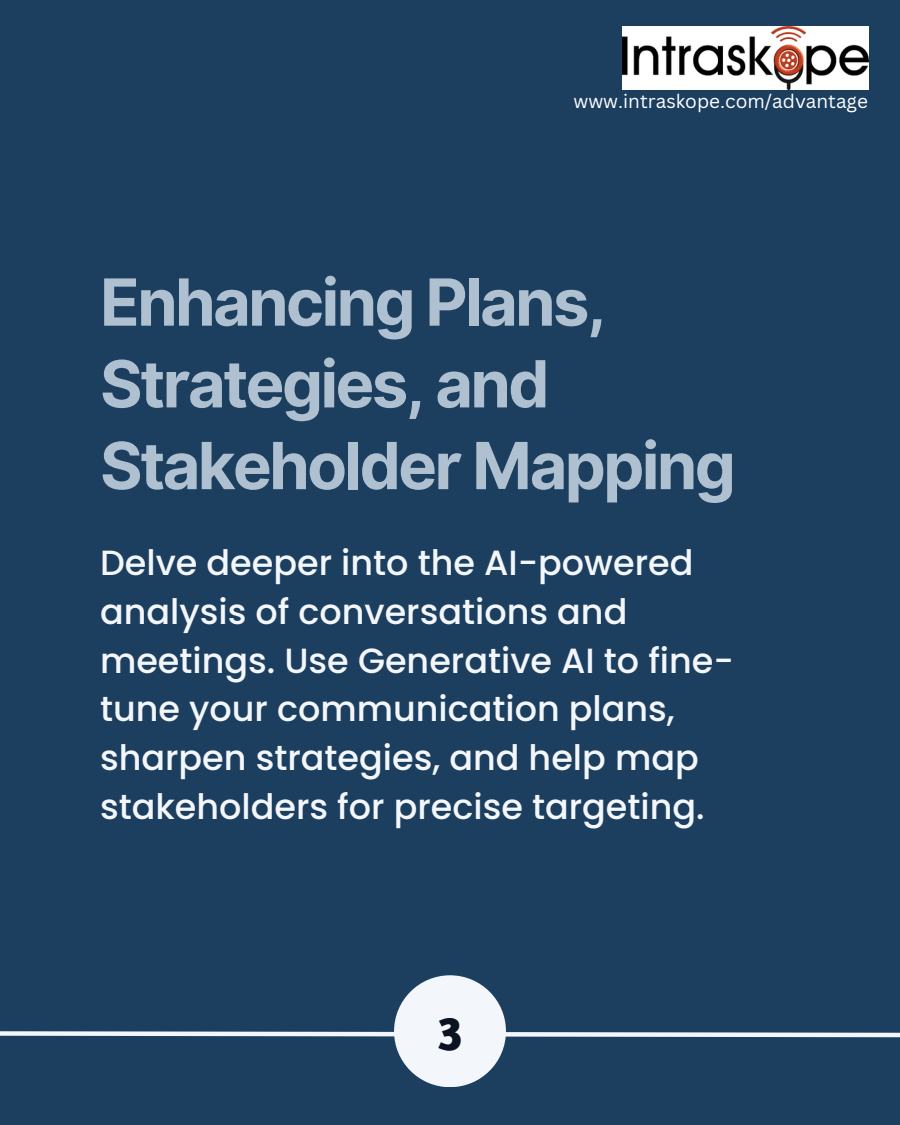
<style>
.page{position:relative;width:900px;height:1125px;background:#1c3f60}
.page>*{position:absolute;margin:0;border:0;box-sizing:border-box;transform-origin:0 0}
.t1{font:700 65px/81.8px "Inter";letter-spacing:-.04em;color:#afc1d0}
.t2{font:700 50px "Amaranth";color:#0b1320}
.t3{font:500 35px/48.8px "Poppins";color:#f3f6fa}
.t4{font:19px "Canva Sans";color:#fff}
</style>
<div class="page">
<svg style="left:0;top:1031px;width:900px;height:9px"></svg>
<div style="left:394px;top:975px;width:112px;height:112px;background:#f3f6fa;border-radius:50%"></div>
<img style="left:622px;top:27px;width:246px;height:63px">
<p class="t4" style="left:573px;top:88px;width:296px">www.intraskope.com/advantage</p>
<p class="t1" style="left:100px;top:261px;width:637px">Enhancing Plans,<br>Strategies, and<br>Stakeholder Mapping</p>
<p class="t3" style="left:100px;top:538px;width:635px">Delve deeper into the AI-powered analysis of conversations and meetings. Use Generative AI to fine&shy;tune your communication plans, sharpen strategies, and help map stakeholders for precise targeting.</p>
<p class="t2" style="left:437px;top:1001px;width:27px">3</p>
</div>
